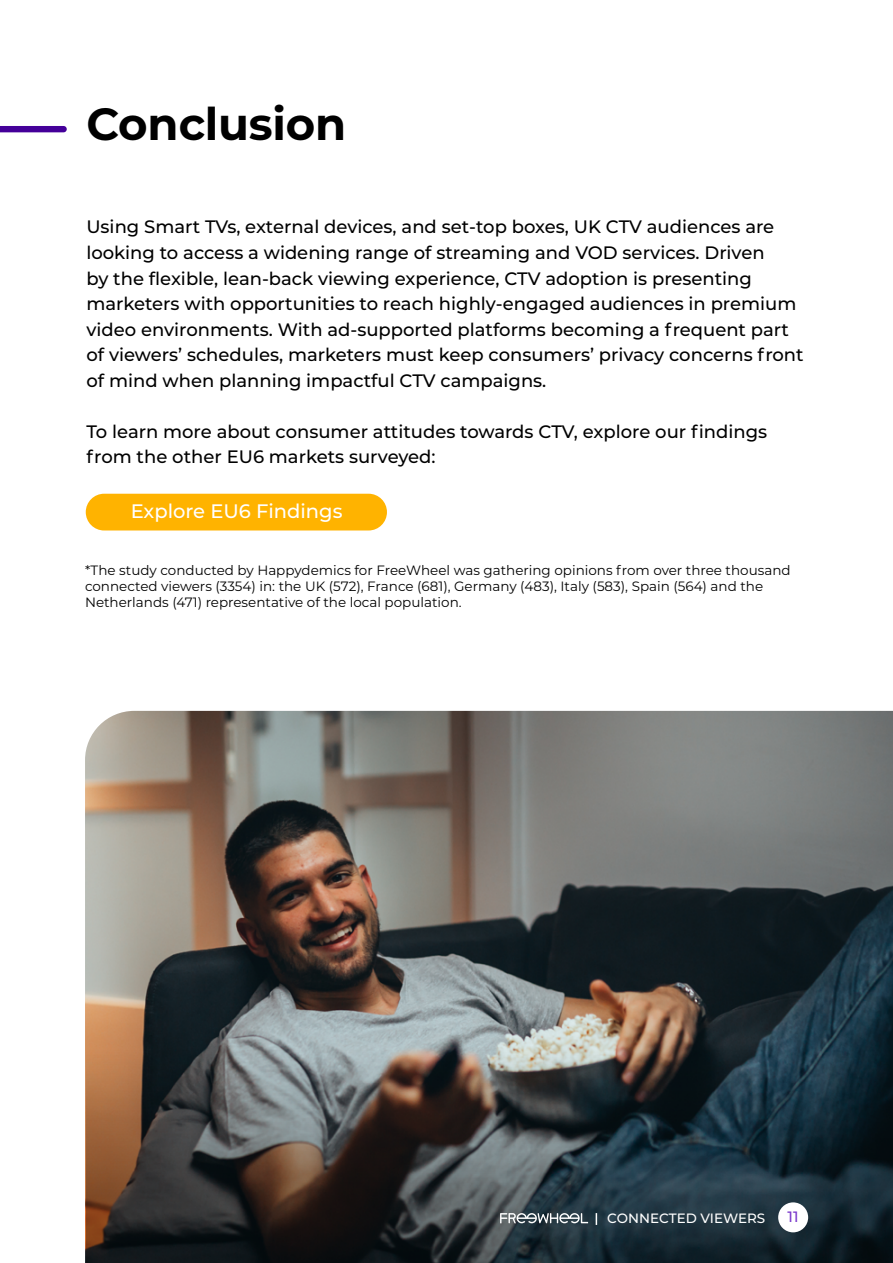
<style>
.page{position:relative;width:893px;height:1263px;background:#fff}
.page>*{position:absolute;margin:0;border:0;box-sizing:border-box;transform-origin:0 0}
.t1{font:700 45px "Montserrat";letter-spacing:-.005em;color:#000}
.t2{font:500 19.5px "Montserrat";color:#fff}
.t3{font:500 18px/25.5px "Montserrat";color:#000}
.t4{font:500 15px "Montserrat";color:#7a39cb}
.t5{font:13.5px/16.2px "Montserrat";color:#000}
.t6{font:500 13.5px "Montserrat";color:#fff}
</style>
<div class="page">
<img style="left:85px;top:711px;width:808px;height:552px">
<svg style="left:86px;top:932px;width:807px;height:331px;background:#414546"></svg>
<svg style="left:0;top:126px;width:67px;height:6px"></svg>
<div style="left:86px;top:494px;width:301px;height:36px;background:#ffb300;border-radius:18px"></div>
<div style="left:778px;top:1202px;width:30px;height:30px;background:#fff;border-radius:50%"></div>
<svg style="left:500px;top:1213px;width:88px;height:10px"></svg>
<svg style="left:596px;top:1213px;width:1px;height:12px"></svg>
<h1 class="t1" style="left:86px;top:92px;width:261px">Conclusion</h1>
<p class="t3" style="left:86px;top:214px;width:719px">Using Smart TVs, external devices, and set-top boxes, UK CTV audiences are looking to access a widening range of streaming and VOD services. Driven<br>by the flexible, lean-back viewing experience, CTV adoption is presenting marketers with opportunities to reach highly-engaged audiences in premium video environments. With ad-supported platforms becoming a frequent part of viewers’ schedules, marketers must keep consumers’ privacy concerns front of mind when planning impactful CTV campaigns.</p>
<p class="t3" style="left:86px;top:418px;width:682px">To learn more about consumer attitudes towards CTV, explore our findings from the other EU6 markets surveyed:</p>
<p class="t2" style="left:131px;top:497px;width:213px">Explore EU6 Findings</p>
<p class="t5" style="left:85px;top:561px;width:707px">*The study conducted by Happydemics for FreeWheel was gathering opinions from over three thousand connected viewers (3354) in: the UK (572), France (681), Germany (483), Italy (583), Spain (564) and the<br>Netherlands (471) representative of the local population.</p>
<p class="t6" style="left:607px;top:1209px;width:159px">CONNECTED VIEWERS</p>
<p class="t4" style="left:788px;top:1206px;width:13px">11</p>
</div>
